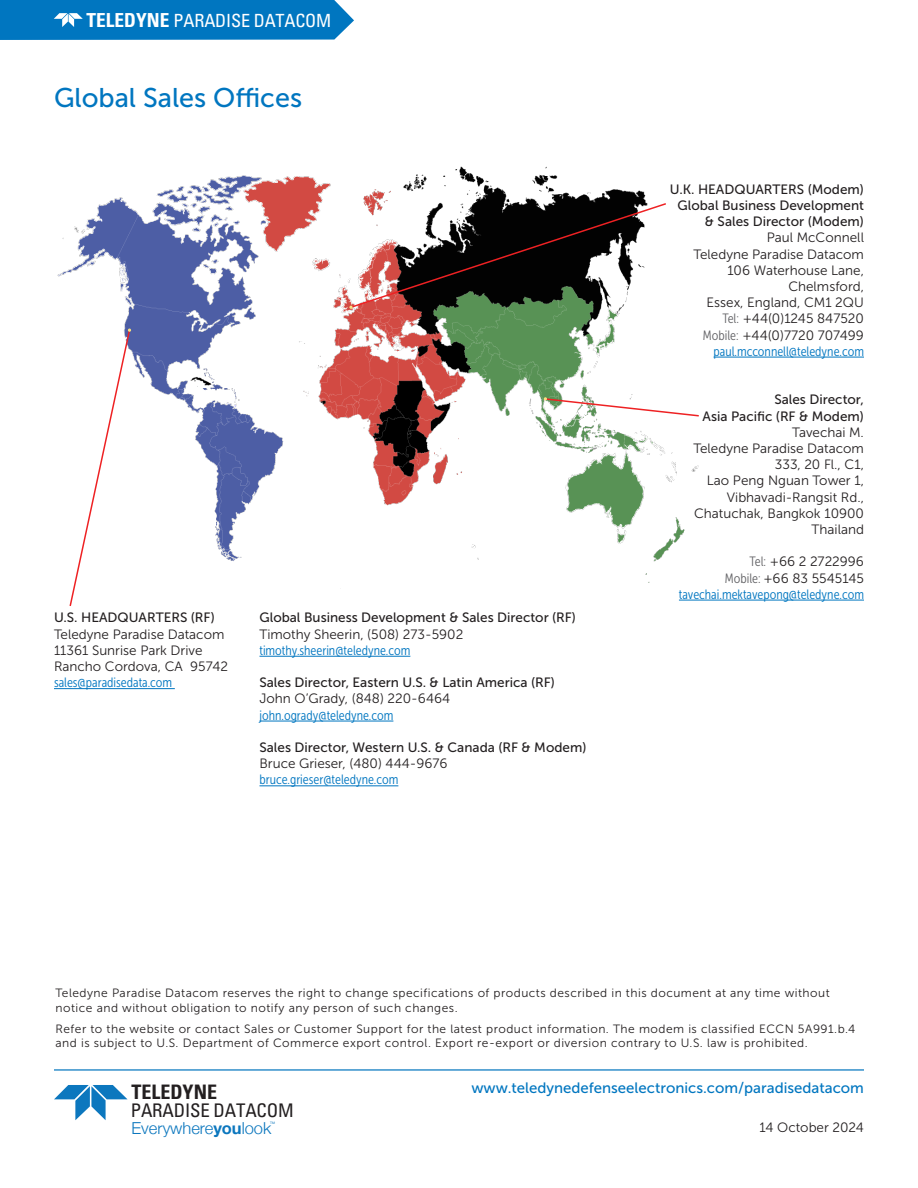
<style>
.page{position:relative;width:918px;height:1188px;background:#fff}
.page>*{position:absolute;margin:0;border:0;box-sizing:border-box;transform-origin:0 0}
.t1{font:27px "Museo Sans 500";color:#0076c0}
.t2{font:700 condensed 19.95px "Univers";color:#231f20}
.t3{font:condensed 18.75px "Univers";letter-spacing:-.01em;color:#231f20}
.t4{font:condensed 18.15px "Univers";letter-spacing:-.01em;color:#fff}
.t5{font:300 16.5px "Helvetica Neue";color:#0c77be}
.t6{font:15px "Museo Sans 500";color:#0076c0}
.CmpTble{font:13.5px/16.2px "Museo Sans 300";color:#231f20;text-align:right}
.t7{font:13.5px/16.2px "Museo Sans 500";color:#231f20;text-align:right}
.t8{font:13.5px "Museo Sans Cond 300";color:#0076c0}
.t9{font:12px/14.4px "Museo Sans 300";letter-spacing:.04em;color:#231f20}
.t10{font:3.3px "Helvetica Neue";color:#0c77be}
.s1{font-weight:700;font-size:19.35px}
.s2{font-family:"Museo Sans Cond 300";color:#636366}
.s3{font-weight:700}
</style>
<div class="page">
<hr style="left:54px;top:1069px;width:810px;height:2px;background:#0074be">
<div style="left:0;top:0;width:354px;height:40px;background:#0076c0"></div>
<svg style="left:54px;top:1085px;width:74px;height:35px"></svg>
<hr style="left:714px;top:357px;width:150px;height:1px;background:#0076c0">
<hr style="left:679px;top:600px;width:185px;height:1px;background:#0076c0">
<hr style="left:54px;top:688px;width:121px;height:1px;background:#0076c0">
<img style="left:57px;top:166px;width:642px;height:417px">
<hr style="left:260px;top:656px;width:150px;height:1px;background:#0076c0">
<hr style="left:260px;top:721px;width:133px;height:1px;background:#0076c0">
<hr style="left:260px;top:785px;width:138px;height:1px;background:#0076c0">
<svg style="left:68px;top:328px;width:63px;height:278px"></svg>
<svg style="left:349px;top:202px;width:319px;height:107px"></svg>
<svg style="left:544px;top:397px;width:155px;height:20px"></svg>
<h3 class="t4" style="left:87px;top:9px;width:246px"><span class="s1">TELEDYNE</span> PARADISE DATACOM</h3>
<h1 class="t1" style="left:54px;top:83px;width:250px">Global Sales Offices</h1>
<p class="t7" style="left:54px;top:610px;width:162px">U.S. HEADQUARTERS (RF)</p>
<p class="CmpTble" style="left:54px;top:626px;width:176px;text-align:left">Teledyne Paradise Datacom<br>11361 Sunrise Park Drive<br>Rancho Cordova, CA 95742</p>
<p class="t8" style="left:54px;top:675px;width:120px">sales@paradisedata.com</p>
<p class="t7" style="left:260px;top:610px;width:318px">Global Business Development &amp; Sales Director (RF)</p>
<p class="CmpTble" style="left:260px;top:626px;width:205px">Timothy Sheerin, (508) 273-5902</p>
<p class="t8" style="left:260px;top:643px;width:152px">timothy.sheerin@teledyne.com</p>
<p class="t7" style="left:260px;top:675px;width:297px">Sales Director, Eastern U.S. &amp; Latin America (RF)</p>
<p class="CmpTble" style="left:260px;top:691px;width:192px">John O’Grady, (848) 220-6464</p>
<p class="t8" style="left:260px;top:708px;width:135px">john.ogrady@teledyne.com</p>
<p class="t7" style="left:260px;top:739px;width:328px">Sales Director, Western U.S. &amp; Canada (RF &amp; Modem)</p>
<p class="CmpTble" style="left:260px;top:756px;width:190px">Bruce Grieser, (480) 444-9676</p>
<p class="t8" style="left:260px;top:773px;width:140px">bruce.grieser@teledyne.com</p>
<p class="t7" style="left:670px;top:181px;width:196px">U.K. HEADQUARTERS (Modem)<br>Global Business Development &amp; Sales Director (Modem)</p>
<p class="CmpTble" style="left:694px;top:230px;width:172px">Paul McConnell<br>Teledyne Paradise Datacom<br>106 Waterhouse Lane,<br>Chelmsford,<br>Essex, England, CM1 2QU<br><span class="s2">Tel:</span> +44(0)1245 847520<br><span class="s2">Mobile:</span> +44(0)7720 707499</p>
<p class="t8" style="left:714px;top:344px;width:152px">paul.mcconnell@teledyne.com</p>
<p class="t7" style="left:703px;top:392px;width:163px">Sales Director,<br>Asia Pacific (RF &amp; Modem)</p>
<p class="CmpTble" style="left:694px;top:424px;width:172px">Tavechai M.<br>Teledyne Paradise Datacom<br>333, 20 Fl., C1,<br>Lao Peng Nguan Tower 1,<br>Vibhavadi-Rangsit Rd.,<br>Chatuchak, Bangkok 10900<br>Thailand</p>
<p class="CmpTble" style="left:725px;top:554px;width:141px"><span class="s2">Tel:</span> +66 2 2722996<br><span class="s2">Mobile:</span> +66 83 5545145</p>
<p class="t8" style="left:679px;top:587px;width:187px">tavechai.mektavepong@teledyne.com</p>
<p class="t9" style="left:56px;top:986px;width:776px">Teledyne Paradise Datacom reserves the right to change specifications of products described in this document at any time without notice and without obligation to notify any person of such changes.</p>
<p class="t9" style="left:56px;top:1022px;width:801px">Refer to the website or contact Sales or Customer Support for the latest product information. The modem is classified ECCN 5A991.b.4 and is subject to U.S. Department of Commerce export control. Export re-export or diversion contrary to U.S. law is prohibited.</p>
<h2 class="t2" style="left:132px;top:1080px;width:87px">TELEDYNE</h2>
<h3 class="t3" style="left:131px;top:1099px;width:165px">PARADISE DATACOM</h3>
<p class="t5" style="left:132px;top:1118px;width:141px">Everywhere<span class="s3">you</span>look</p>
<p class="t10" style="left:270px;top:1121px;width:6px">TM</p>
<p class="t6" style="left:471px;top:1080px;width:394px">www.teledynedefenseelectronics.com/paradisedatacom</p>
<p class="CmpTble" style="left:759px;top:1119px;width:106px">14 October 2024</p>
</div>
